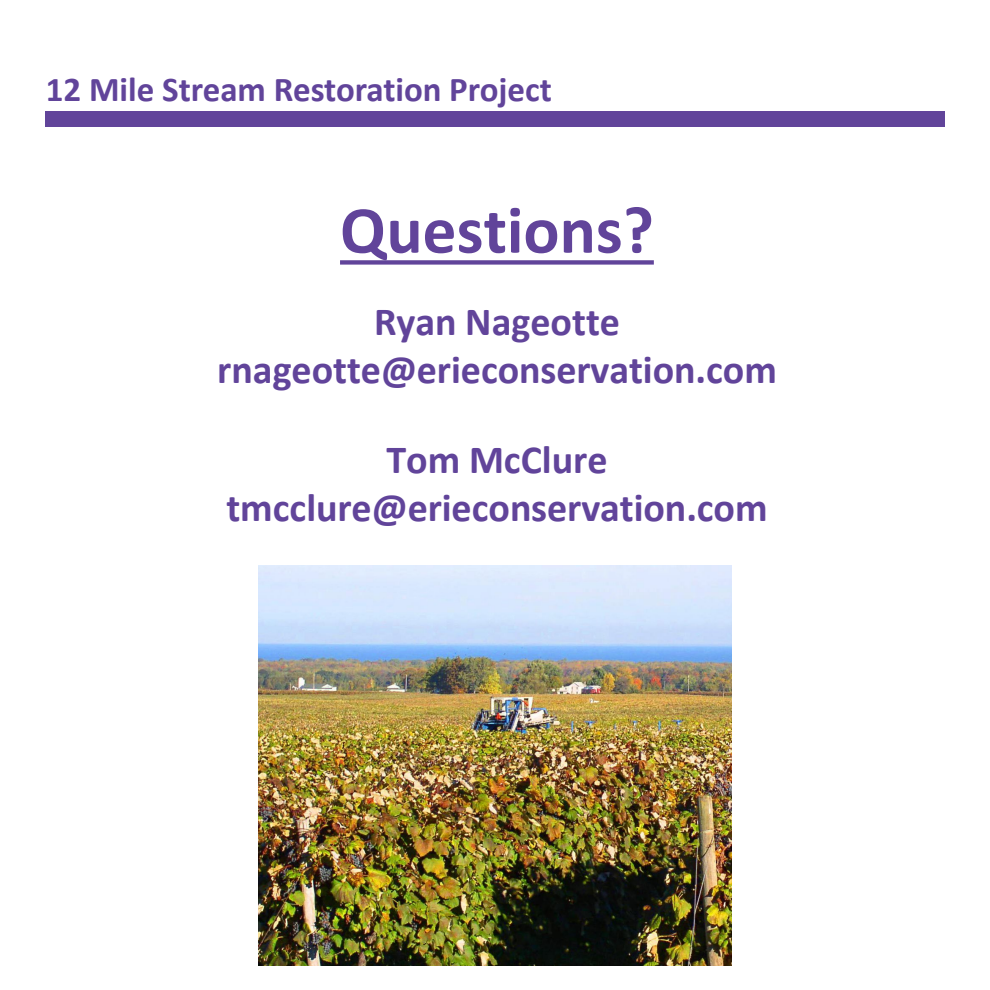
<style>
.page{position:relative;width:990px;height:990px;background:#fff}
.page>*{position:absolute;margin:0;border:0;box-sizing:border-box;transform-origin:0 0}
.t1{font:700 67.5px "Calibri";color:#61449a}
.t2{font:700 40px "Calibri";color:#61449a}
.t3{font:700 35px "Calibri";color:#61449a}
</style>
<div class="page">
<div style="left:45px;top:112px;width:900px;height:15px;background:#61449a"></div>
<svg style="left:340px;top:260px;width:314px;height:5px"></svg>
<img style="left:258px;top:566px;width:474px;height:399px">
<p class="t3" style="left:46px;top:64px;width:508px">12 Mile Stream Restoration Project</p>
<p class="t1" style="left:340px;top:182px;width:315px">Questions?</p>
<p class="t2" style="left:374px;top:293px;width:247px">Ryan Nageotte</p>
<p class="t2" style="left:217px;top:341px;width:561px">rnageotte@erieconservation.com</p>
<p class="t2" style="left:386px;top:431px;width:223px">Tom McClure</p>
<p class="t2" style="left:226px;top:479px;width:543px">tmcclure@erieconservation.com</p>
</div>
